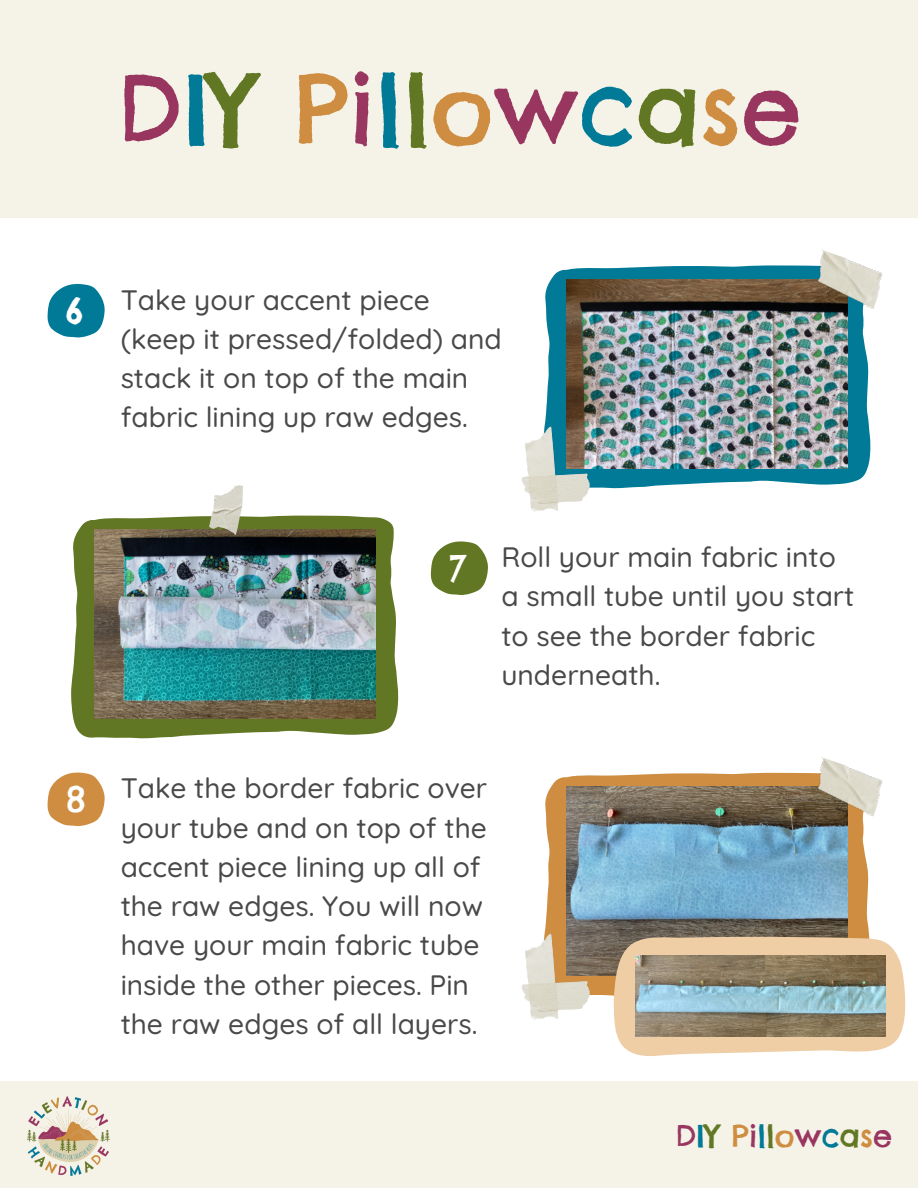
<style>
.page{position:relative;width:918px;height:1188px;background:#fff}
.page>*{position:absolute;margin:0;border:0;box-sizing:border-box;transform-origin:0 0}
.t1{font:96px "Chelsea Market";color:#98365f}
.t2{font:35.4px "Chelsea Market";color:#fff}
.t3{font:30.45px "Chelsea Market";color:#98365f}
.t4{font:500 28.05px/39.3px "Quicksand";color:#494949}
.s1{color:#007a97}
.s2{color:#627723}
.s3{color:#ce8d40}
.s4{color:#993760}
</style>
<div class="page">
<div style="left:0;top:0;width:918px;height:217px;background:#f5f2e8"></div>
<div style="left:0;top:1082px;width:918px;height:106px;background:#f5f2e8"></div>
<img style="left:27px;top:1096px;width:83px;height:80px">
<svg style="left:47px;top:284px;width:58px;height:54px"></svg>
<svg style="left:544px;top:265px;width:327px;height:224px;fill:#007a97"></svg>
<img style="left:566px;top:279px;width:282px;height:189px">
<img style="left:809px;top:250px;width:74px;height:59px">
<img style="left:521px;top:426px;width:69px;height:86px">
<svg style="left:431px;top:541px;width:57px;height:54px"></svg>
<svg style="left:71px;top:515px;width:327px;height:224px;fill:#627723"></svg>
<img style="left:94px;top:529px;width:281px;height:189px">
<img style="left:210px;top:486px;width:33px;height:48px">
<svg style="left:47px;top:772px;width:58px;height:54px"></svg>
<svg style="left:544px;top:772px;width:325px;height:224px;background:#d39e5f"></svg>
<img style="left:566px;top:787px;width:282px;height:189px">
<img style="left:809px;top:757px;width:74px;height:60px">
<img style="left:521px;top:934px;width:69px;height:85px">
<svg style="left:610px;top:924px;width:296px;height:132px;background:#d3bb9d"></svg>
<img style="left:635px;top:955px;width:251px;height:81px">
<p class="t1" style="left:117px;top:48px;width:686px">D<span class="s1">I</span><span class="s2">Y</span> <span class="s3">P</span><span class="s4">i</span><span class="s1">l</span><span class="s2">l</span><span class="s3">o</span>w<span class="s1">c</span><span class="s2">a</span><span class="s3">s</span>e</p>
<p class="t2" style="left:66px;top:288px;width:19px">6</p>
<p class="t4" style="left:121px;top:279px;width:383px">Take your accent piece (keep it pressed/folded) and stack it on top of the main fabric lining up raw edges.</p>
<p class="t2" style="left:449px;top:546px;width:19px">7</p>
<p class="t4" style="left:501px;top:537px;width:355px">Roll your main fabric into a small tube until you start to see the border fabric underneath.</p>
<p class="t2" style="left:66px;top:777px;width:22px">8</p>
<p class="t4" style="left:121px;top:768px;width:368px">Take the border fabric over your tube and on top of the accent piece lining up all of the raw edges. You will now have your main fabric tube inside the other pieces. Pin the raw edges of all layers.</p>
<p class="t3" style="left:675px;top:1117px;width:218px">D<span class="s1">I</span><span class="s2">Y</span> <span class="s3">P</span><span class="s4">i</span><span class="s1">l</span><span class="s2">l</span><span class="s3">o</span>w<span class="s1">c</span><span class="s2">a</span><span class="s3">s</span>e</p>
</div>
